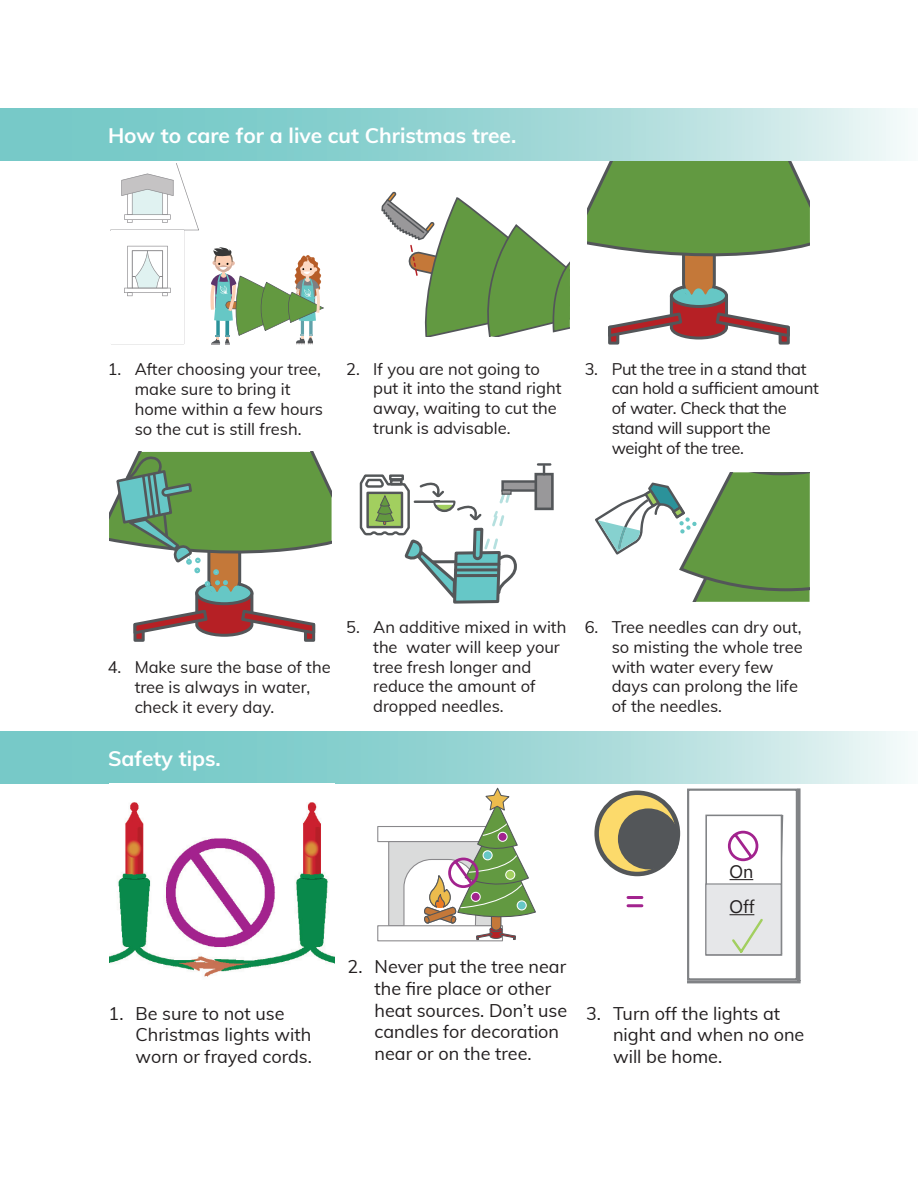
<style>
.page{position:relative;width:918px;height:1188px;background:#fff}
.page>*{position:absolute;margin:0;border:0;box-sizing:border-box;transform-origin:0 0}
.t1{font:700 21px "Muli";color:#fff}
.t2{font:18px/21.6px "Muli";color:#231f20}
.t3{font:18px "Microsoft New Tai Lue";color:#231f20}
.t4{font:16.5px/19.8px "Muli";color:#231f20}
.t5{font:16.5px/19.8px "Muli";letter-spacing:-.02em;color:#231f20}
</style>
<div class="page">
<svg style="left:0;top:731px;width:908px;height:53px;background:#9fd8d7"></svg>
<svg style="left:608px;top:341px;width:11px;height:4px"></svg>
<svg style="left:779px;top:341px;width:11px;height:4px"></svg>
<svg style="left:587px;top:160px;width:223px;height:181px"></svg>
<div style="left:694px;top:291px;width:9px;height:10px;border:5px solid #66c7c5"></div>
<div style="left:708px;top:289px;width:8px;height:10px;border:5px solid #66c7c5"></div>
<svg style="left:0;top:108px;width:908px;height:52px;background:#9ed7d6"></svg>
<svg style="left:133px;top:638px;width:12px;height:4px"></svg>
<svg style="left:304px;top:638px;width:11px;height:4px"></svg>
<svg style="left:109px;top:452px;width:223px;height:186px"></svg>
<svg style="left:595px;top:472px;width:215px;height:130px"></svg>
<div style="left:502px;top:481px;width:40px;height:9px;background:#99989a"></div>
<div style="left:501px;top:480px;width:43px;height:12px;border:2px solid #535659"></div>
<div style="left:536px;top:474px;width:16px;height:35px;background:#99989a"></div>
<div style="left:535px;top:473px;width:19px;height:37px;border:3px solid #535659"></div>
<svg style="left:538px;top:463px;width:12px;height:11px"></svg>
<svg style="left:358px;top:474px;width:160px;height:280px"></svg>
<svg style="left:111px;top:164px;width:88px;height:180px"></svg>
<svg style="left:210px;top:247px;width:114px;height:97px"></svg>
<svg style="left:381px;top:191px;width:189px;height:145px"></svg>
<hr style="left:798px;top:788px;width:3px;height:193px;background:#808285">
<hr style="left:687px;top:980px;width:114px;height:3px;background:#808285">
<svg style="left:597px;top:793px;width:81px;height:81px;background:#e5c868"></svg>
<div style="left:594px;top:791px;width:86px;height:85px;border:4px solid #545759;border-radius:50%"></div>
<div style="left:618px;top:808px;width:61px;height:61px;background:#535659;border-radius:50%"></div>
<hr style="left:628px;top:896px;width:14px;height:3px;background:#a2238e">
<hr style="left:628px;top:904px;width:14px;height:3px;background:#a2238e">
<svg style="left:687px;top:788px;width:112px;height:193px"></svg>
<img style="left:110px;top:802px;width:224px;height:175px">
<div style="left:377px;top:826px;width:126px;height:16px;background:#fff;border:1px solid #89888b"></div>
<div style="left:388px;top:841px;width:104px;height:85px;background:#dadbdb;border:1px solid #89888b"></div>
<div style="left:377px;top:925px;width:126px;height:16px;background:#fff;border:1px solid #89888b"></div>
<svg style="left:403px;top:787px;width:133px;height:153px"></svg>
<p class="t1" style="left:108px;top:120px;width:410px">How to care for a live cut Christmas tree.</p>
<p class="t4" style="left:135px;top:359px;width:190px;text-indent:-27px">1. After choosing your tree, make sure to bring it home within a few hours so the cut is still fresh.</p>
<p class="t4" style="left:373px;top:358px;width:190px;text-indent:-27px">2. If you are not going to put it into the stand right away, waiting to cut the trunk is advisable.</p>
<p class="t5" style="left:612px;top:358px;width:209px;text-indent:-27px">3. Put the tree in a stand that can hold a sufficient amount of water. Check that the stand will support the weight of the tree.</p>
<p class="t4" style="left:135px;top:657px;width:198px;text-indent:-27px">4. Make sure the base of the tree is always in water, check it every day.</p>
<p class="t1" style="left:108px;top:743px;width:114px">Safety tips.</p>
<p class="t4" style="left:373px;top:616px;width:195px;text-indent:-27px">5. An additive mixed in with the water will keep your tree fresh longer and reduce the amount of dropped needles.</p>
<p class="t4" style="left:612px;top:616px;width:192px;text-indent:-27px">6. Tree needles can dry out, so misting the whole tree with water every few days can prolong the life of the needles.</p>
<p class="t2" style="left:136px;top:1002px;width:178px;text-indent:-27px">1. Be sure to not use<br>Christmas lights with worn or frayed cords.</p>
<p class="t2" style="left:375px;top:955px;width:194px;text-indent:-27px">2. Never put the tree near the fire place or other heat sources. Don’t use candles for decoration near or on the tree.</p>
<p class="t3" style="left:730px;top:861px;width:25px">On</p>
<p class="t3" style="left:730px;top:896px;width:26px">Off</p>
<p class="t2" style="left:613px;top:1002px;width:193px;text-indent:-27px">3. Turn off the lights at night and when no one will be home.</p>
</div>
